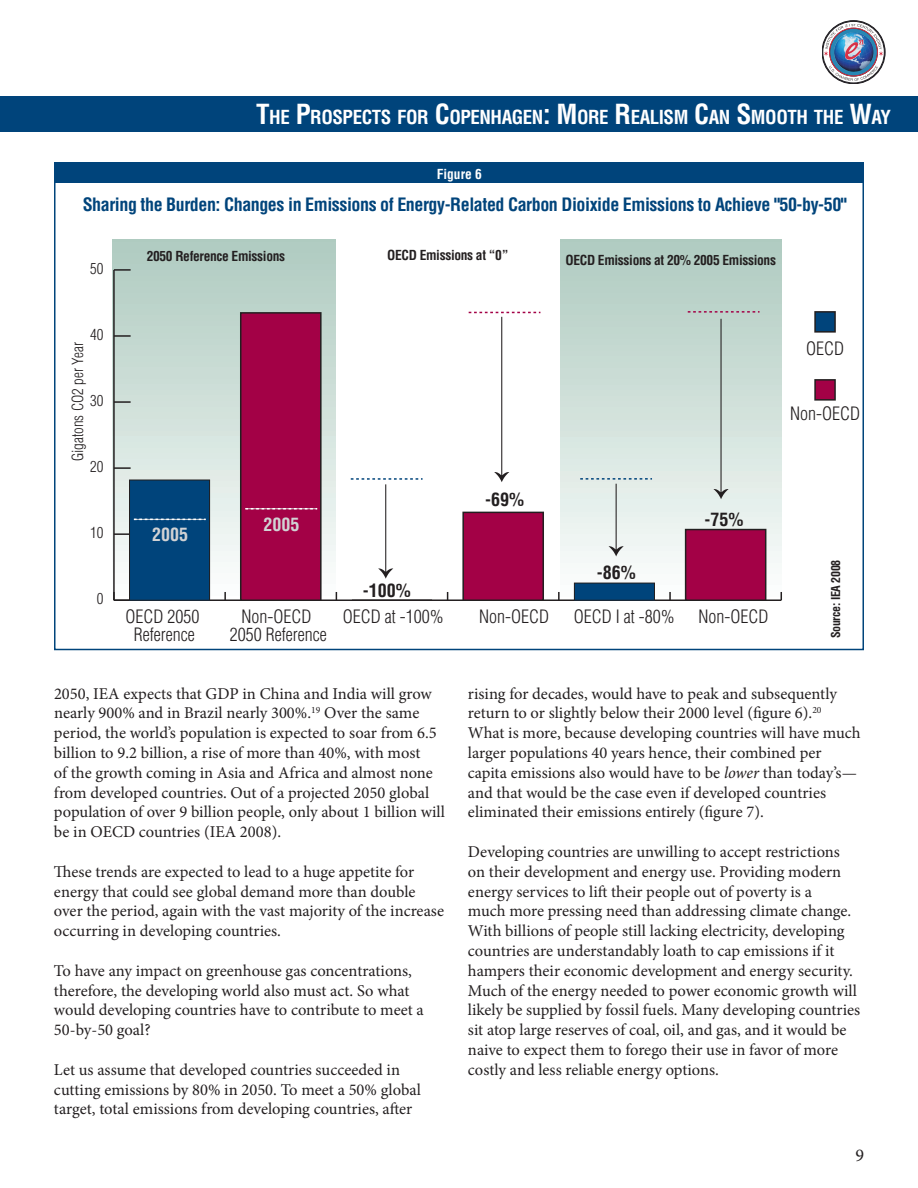
<style>
.page{position:relative;width:918px;height:1188px;background:#fff}
.page>*{position:absolute;margin:0;border:0;box-sizing:border-box;transform-origin:0 0}
.t1{font:700 condensed 18.9px "Helvetica";letter-spacing:-.025em;color:#fff}
.t2{font:700 condensed 18px "Helvetica";letter-spacing:-.025em;color:#00447b}
.t3{font:300 condensed 18px/18px "Helvetica";color:#231f20;text-align:center}
.t4{font:700 condensed 18px "Helvetica";color:#231f20}
.t5{font:700 condensed 18px "Helvetica";color:#d1d2d4}
.t6{font:18px "Minion Pro";color:#231f20}
.t7{font:16.5px/19.8px "Minion Pro";color:#231f20}
.t8{font:300 condensed 15px "Helvetica";color:#231f20}
.t9{font:700 condensed 13.5px "Helvetica";letter-spacing:-.025em;color:#231f20}
.t10{font:700 condensed 13.5px "Helvetica";color:#fff}
.t11{font:700 condensed 12px "Helvetica";letter-spacing:-.025em;color:#231f20}
.s1{font-size:27px}
.s2{font-style:italic}
</style>
<div class="page">
<div style="left:0;top:96px;width:918px;height:35px;background:#00447b"></div>
<svg style="left:823px;top:21px;width:61px;height:62px"></svg>
<div style="left:823px;top:21px;width:61px;height:62px;border:1px solid #231f20;border-radius:50%"></div>
<svg style="left:829px;top:66px;width:49px;height:15px"></svg>
<img style="left:834px;top:60px;width:39px;height:12px">
<img style="left:824px;top:24px;width:59px;height:36px">
<div style="left:560px;top:240px;width:221px;height:360px;background:linear-gradient(to bottom,#afcbc0,#f8faf9)"></div>
<div style="left:112px;top:240px;width:223px;height:359px;background:linear-gradient(to bottom,#aecabf,#fbfdfc)"></div>
<hr style="left:114px;top:599px;width:667px;height:2px;background:#231f20">
<svg style="left:224px;top:592px;width:2px;height:8px"></svg>
<svg style="left:558px;top:592px;width:2px;height:8px"></svg>
<svg style="left:669px;top:592px;width:2px;height:8px"></svg>
<hr style="left:113px;top:270px;width:2px;height:330px;background:#231f20">
<svg style="left:113px;top:592px;width:16px;height:9px"></svg>
<svg style="left:114px;top:533px;width:15px;height:2px"></svg>
<svg style="left:114px;top:467px;width:17px;height:2px"></svg>
<svg style="left:114px;top:401px;width:17px;height:2px"></svg>
<svg style="left:114px;top:335px;width:17px;height:2px"></svg>
<svg style="left:114px;top:269px;width:17px;height:2px"></svg>
<div style="left:130px;top:480px;width:80px;height:120px;background:#00447b"></div>
<div style="left:129px;top:480px;width:81px;height:121px;border:1px solid #231f20"></div>
<div style="left:241px;top:313px;width:80px;height:287px;background:#a30146"></div>
<div style="left:240px;top:312px;width:82px;height:289px;border:2px solid #231f20"></div>
<div style="left:463px;top:512px;width:80px;height:88px;background:#a30146"></div>
<div style="left:462px;top:512px;width:82px;height:89px;border:2px solid #231f20"></div>
<div style="left:574px;top:583px;width:80px;height:17px;background:#00447b"></div>
<div style="left:574px;top:583px;width:81px;height:18px;border:1px solid #231f20"></div>
<div style="left:686px;top:530px;width:80px;height:70px;background:#a30146"></div>
<div style="left:685px;top:529px;width:81px;height:72px;border:2px solid #231f20"></div>
<svg style="left:134px;top:519px;width:72px;height:1px"></svg>
<svg style="left:245px;top:508px;width:72px;height:1px"></svg>
<svg style="left:351px;top:478px;width:72px;height:101px"></svg>
<svg style="left:469px;top:312px;width:71px;height:170px"></svg>
<svg style="left:580px;top:478px;width:72px;height:78px"></svg>
<svg style="left:688px;top:311px;width:72px;height:2px"></svg>
<svg style="left:713px;top:319px;width:16px;height:180px;background:#c3d1cb"></svg>
<div style="left:815px;top:312px;width:20px;height:20px;background:#00447b"></div>
<div style="left:814px;top:311px;width:22px;height:22px;border:2px solid #231f20"></div>
<div style="left:815px;top:380px;width:20px;height:20px;background:#a30146"></div>
<div style="left:814px;top:379px;width:22px;height:22px;border:2px solid #231f20"></div>
<div style="left:55px;top:162px;width:809px;height:21px;background:#00447b"></div>
<p class="t1" style="left:256px;top:109px;width:636px"><span class="s1">T</span>HE <span class="s1">P</span>ROSPECTS FOR <span class="s1">C</span>OPENHAGEN<span class="s1">: M</span>ORE <span class="s1">R</span>EALISM <span class="s1">C</span>AN <span class="s1">S</span>MOOTH THE <span class="s1">W</span>AY</p>
<p class="t10" style="left:437px;top:169px;width:47px">Figure 6</p>
<p class="t2" style="left:83px;top:198px;width:766px">Sharing the Burden: Changes in Emissions of Energy-Related Carbon Dioixide Emissions to Achieve "50-by-50"</p>
<p class="t8" style="left:90px;top:262px;width:15px">50</p>
<p class="t8" style="left:90px;top:328px;width:15px">40</p>
<p class="t8" style="left:72px;top:461px;width:121px;rotate:-90deg">Gigatons CO2 per Year</p>
<p class="t8" style="left:90px;top:394px;width:15px">30</p>
<p class="t8" style="left:90px;top:460px;width:15px">20</p>
<p class="t8" style="left:90px;top:527px;width:15px">10</p>
<p class="t8" style="left:97px;top:593px;width:8px">0</p>
<p class="t9" style="left:147px;top:251px;width:140px">2050 Reference Emissions</p>
<p class="t9" style="left:387px;top:250px;width:123px">OECD Emissions at “0”</p>
<p class="t9" style="left:566px;top:254px;width:212px">OECD Emissions at 20% 2005 Emissions</p>
<p class="t3" style="left:806px;top:341px;width:40px">OECD</p>
<p class="t3" style="left:790px;top:406px;width:72px">Non-OECD</p>
<p class="t5" style="left:152px;top:528px;width:37px">2005</p>
<p class="t5" style="left:264px;top:517px;width:37px">2005</p>
<p class="t4" style="left:363px;top:584px;width:49px">-100%</p>
<p class="t4" style="left:485px;top:492px;width:40px">-69%</p>
<p class="t4" style="left:597px;top:565px;width:40px">-86%</p>
<p class="t4" style="left:704px;top:512px;width:40px">-75%</p>
<p class="t3" style="left:125px;top:609px;width:75px">OECD 2050<br>Reference</p>
<p class="t3" style="left:230px;top:609px;width:98px">Non-OECD<br>2050 Reference</p>
<p class="t3" style="left:343px;top:609px;width:102px">OECD at -100%</p>
<p class="t3" style="left:479px;top:609px;width:72px">Non-OECD</p>
<p class="t3" style="left:574px;top:609px;width:102px">OECD I at -80%</p>
<p class="t3" style="left:698px;top:609px;width:72px">Non-OECD</p>
<p class="t11" style="left:831px;top:638px;width:80px;rotate:-90deg">Source: IEA 2008</p>
<p class="t7" style="left:54px;top:685px;width:393px">2050, IEA expects that GDP in China and India will grow nearly 900% and in Brazil nearly 300%.<sup>19</sup> Over the same period, the world’s population is expected to soar from 6.5 billion to 9.2 billion, a rise of more than 40%, with most<br>of the growth coming in Asia and Africa and almost none from developed countries. Out of a projected 2050 global population of over 9 billion people, only about 1 billion will be in OECD countries (IEA 2008).</p>
<p class="t7" style="left:54px;top:863px;width:392px">These trends are expected to lead to a huge appetite for energy that could see global demand more than double over the period, again with the vast majority of the increase occurring in developing countries.</p>
<p class="t7" style="left:54px;top:962px;width:371px">To have any impact on greenhouse gas concentrations, therefore, the developing world also must act. So what would developing countries have to contribute to meet a 50-by-50 goal?</p>
<p class="t7" style="left:54px;top:1061px;width:369px">Let us assume that developed countries succeeded in cutting emissions by 80% in 2050. To meet a 50% global target, total emissions from developing countries, after</p>
<p class="t7" style="left:468px;top:685px;width:394px">rising for decades, would have to peak and subsequently return to or slightly below their 2000 level (figure 6).<sup>20<br></sup>What is more, because developing countries will have much larger populations 40 years hence, their combined per capita emissions also would have to be <span class="s2">lower</span> than today’s— and that would be the case even if developed countries eliminated their emissions entirely (figure 7).</p>
<p class="t7" style="left:468px;top:843px;width:394px">Developing countries are unwilling to accept restrictions on their development and energy use. Providing modern energy services to lift their people out of poverty is a<br>much more pressing need than addressing climate change.<br>With billions of people still lacking electricity, developing countries are understandably loath to cap emissions if it hampers their economic development and energy security.<br>Much of the energy needed to power economic growth will likely be supplied by fossil fuels. Many developing countries sit atop large reserves of coal, oil, and gas, and it would be naive to expect them to forego their use in favor of more costly and less reliable energy options.</p>
<p class="t6" style="left:855px;top:1148px;width:10px">9</p>
</div>
